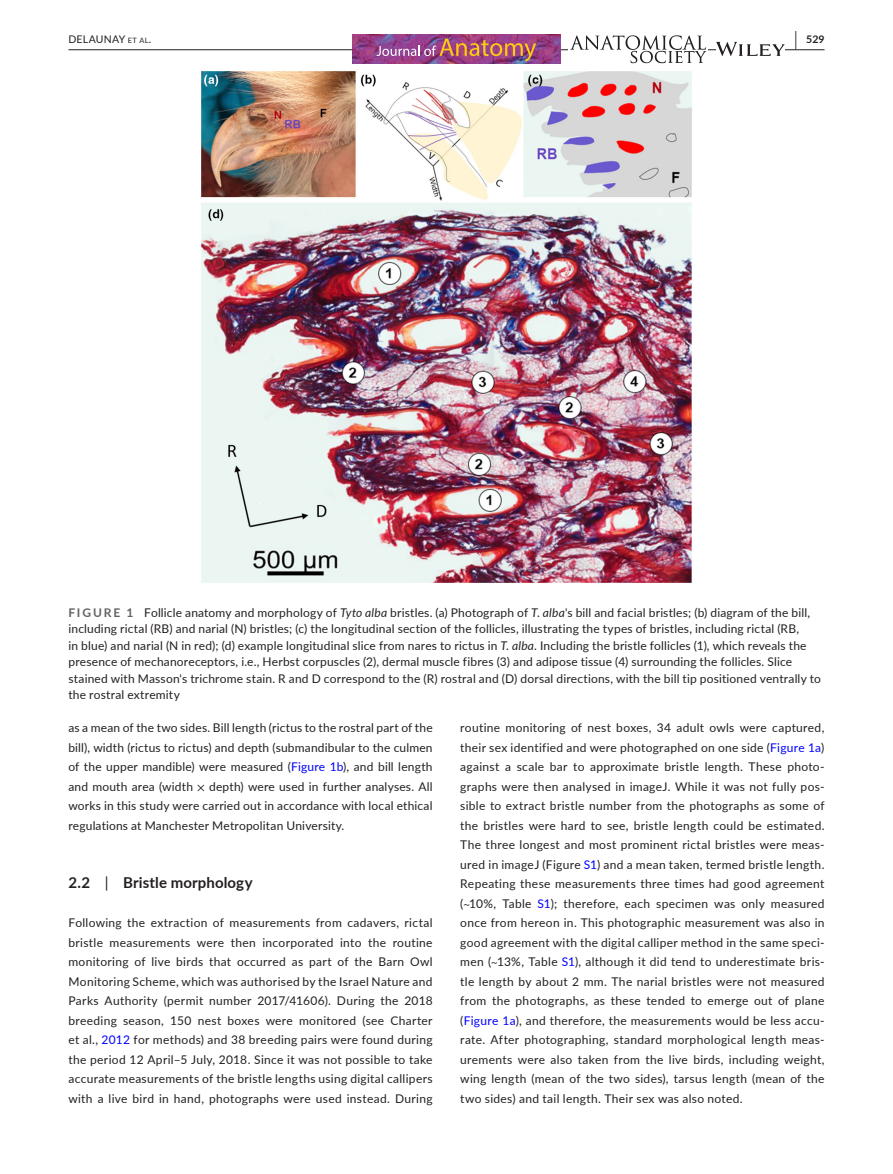
<style>
.page{position:relative;width:893px;height:1174px;background:#fff}
.page>*{position:absolute;margin:0;border:0;box-sizing:border-box;transform-origin:0 0}
.t1{font:700 15px "Lato";letter-spacing:.01em;color:#231f20}
.t2{font:12px/19.5px "Lato";letter-spacing:.015em;color:#231f20;text-align:justify}
.t3{font:10.5px "Lato";letter-spacing:.02em;color:#231f20}
.t4{font:700 10.5px "Lato";color:#231f20}
.s1{font-size:7.35px}
.s2{font-style:inherit}
.s3{font-size:19.5px}
.s4{font-weight:700;color:#636366}
.s5{font-style:italic}
.s6{color:#00f}
.s7{font-family:"STIX"}
.s8{font-weight:400}
</style>
<div class="page">
<hr style="left:68px;top:49px;width:756px;height:1px;background:#231f20">
<img style="left:352px;top:34px;width:209px;height:30px">
<img style="left:376px;top:39px;width:160px;height:22px">
<img style="left:568px;top:35px;width:140px;height:29px">
<svg style="left:716px;top:42px;width:69px;height:14px"></svg>
<img style="left:201px;top:71px;width:491px;height:512px">
<p class="t3" style="left:68px;top:31px;width:84px">DELAUNAY <span class="s1">et al</span><span class="s2">.</span></p>
<p class="t4" style="left:795px;top:31px;width:31px"><span class="s3">|</span> 529</p>
<p class="t2" style="left:68px;top:603px;width:754px;line-height:16.5px;text-align:left"><span class="s4">FIGURE 1</span> Follicle anatomy and morphology of <span class="s5">Tyto alba</span> bristles. (a) Photograph of <span class="s5">T. alba</span>'s bill and facial bristles; (b) diagram of the bill, including rictal (RB) and narial (N) bristles; (c) the longitudinal section of the follicles, illustrating the types of bristles, including rictal (RB,<br>in blue) and narial (N in red); (d) example longitudinal slice from nares to rictus in <span class="s5">T. alba</span>. Including the bristle follicles (1), which reveals the presence of mechanoreceptors, i.e., Herbst corpuscles (2), dermal muscle fibres (3) and adipose tissue (4) surrounding the follicles. Slice stained with Masson's trichrome stain. R and D correspond to the (R) rostral and (D) dorsal directions, with the bill tip positioned ventrally to the rostral extremity</p>
<p class="t2" style="left:68px;top:717px;width:366px">as a mean of the two sides. Bill length (rictus to the rostral part of the bill), width (rictus to rictus) and depth (submandibular to the culmen of the upper mandible) were measured (<span class="s6">Figure 1b</span>), and bill length and mouth area (width <span class="s7">×</span> depth) were used in further analyses. All works in this study were carried out in accordance with local ethical regulations at Manchester Metropolitan University.</p>
<p class="t1" style="left:68px;top:872px;width:186px">2.2 <span class="s8">|</span> Bristle morphology</p>
<p class="t2" style="left:68px;top:912px;width:366px">Following the extraction of measurements from cadavers, rictal bristle measurements were then incorporated into the routine monitoring of live birds that occurred as part of the Barn Owl Monitoring Scheme, which was authorised by the Israel Nature and Parks Authority (permit number 2017/41606). During the 2018 breeding season, 150 nest boxes were monitored (see Charter et al., <span class="s6">2012</span> for methods) and 38 breeding pairs were found during the period 12 April–5 July, 2018. Since it was not possible to take accurate measurements of the bristle lengths using digital callipers with a live bird in hand, photographs were used instead. During</p>
<p class="t2" style="left:460px;top:717px;width:366px">routine monitoring of nest boxes, 34 adult owls were captured, their sex identified and were photographed on one side (<span class="s6">Figure 1a</span>) against a scale bar to approximate bristle length. These photo&shy;graphs were then analysed in imageJ. While it was not fully pos&shy;sible to extract bristle number from the photographs as some of the bristles were hard to see, bristle length could be estimated.<br>The three longest and most prominent rictal bristles were meas&shy;ured in imageJ (Figure <span class="s6">S1</span>) and a mean taken, termed bristle length.<br>Repeating these measurements three times had good agreement (<span class="s7">~</span>10%, Table <span class="s6">S1</span>); therefore, each specimen was only measured once from hereon in. This photographic measurement was also in good agreement with the digital calliper method in the same speci&shy;men (<span class="s7">~</span>13%, Table <span class="s6">S1</span>), although it did tend to underestimate bris&shy;tle length by about 2 mm. The narial bristles were not measured from the photographs, as these tended to emerge out of plane (<span class="s6">Figure 1a</span>), and therefore, the measurements would be less accu&shy;rate. After photographing, standard morphological length meas&shy;urements were also taken from the live birds, including weight, wing length (mean of the two sides), tarsus length (mean of the two sides) and tail length. Their sex was also noted.</p>
</div>
